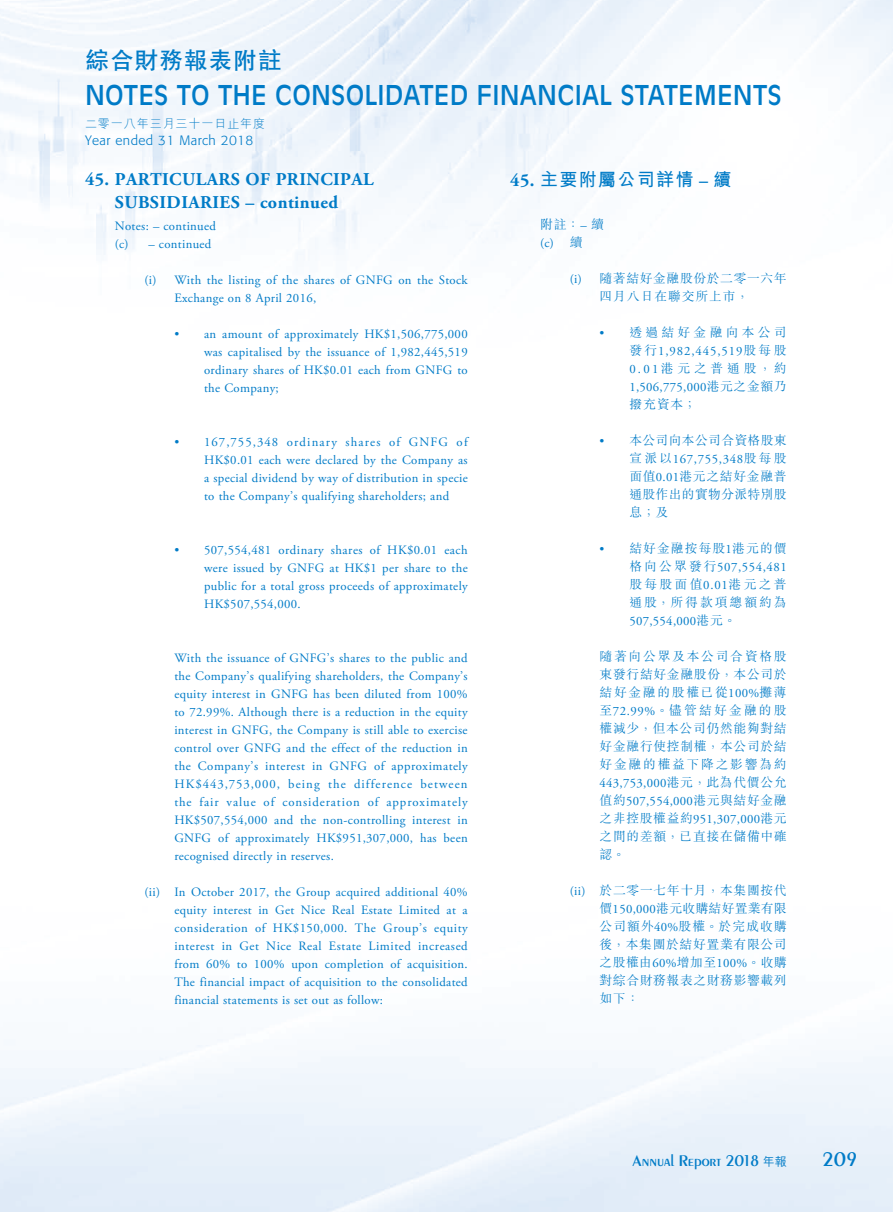
<style>
.page{position:relative;width:893px;height:1212px;background:#fff}
.page>*{position:absolute;margin:0;border:0;box-sizing:border-box;transform-origin:0 0}
.t1{font:27px "Antique Olive Std";letter-spacing:.01em;color:#007bc7;scale:.95 1}
.t2{font:700 24px "C Hei 2 HK";letter-spacing:.03em;color:#007bc7}
.t3{font:600 21px "Peignot LT Std";color:#007bc7}
.t4{font:700 18px/22.5px "Adobe Garamond Pro";letter-spacing:.025em;color:#007bc7;text-align:center}
.t5{font:700 18px "M Hei HK";letter-spacing:.075em;color:#007bc7}
.t6{font:600 16.5px "Peignot LT Std";color:#007bc7}
.t7{font:300 13.5px "Formata";letter-spacing:.03em;color:#007bc7}
.t8{font:12.75px/18px "Adobe Garamond Pro";letter-spacing:.025em;color:#007bc7;text-align:justify}
.t9{font:300 12.75px/18px "M Sung HK";letter-spacing:.055em;color:#007bc7;text-align:justify}
.t10{font:300 12.75px/18px "M Sung HK";letter-spacing:.16em;color:#007bc7}
.t11{font:12.75px "Adobe Garamond Pro";letter-spacing:.07em;color:#007bc7}
.t12{font:12.75px "Adobe Garamond Pro";letter-spacing:.05em;color:#007bc7}
.t13{font:12.75px "Adobe Garamond Pro";letter-spacing:.045em;color:#007bc7}
.t14{font:300 12.75px "M Sung HK";letter-spacing:.03em;color:#007bc7}
.t15{font:300 12.75px "M Sung HK";letter-spacing:.09em;color:#007bc7}
.t16{font:300 12.75px "M Sung HK";letter-spacing:.26em;color:#007bc7}
.t17{font:300 12px "M Hei HK";letter-spacing:.08em;color:#007bc7}
.s1{font-family:"Adobe Garamond Pro"}
.s2{font-family:"Adobe Garamond Pro";font-weight:400}
.s3{font-family:"M Sung HK";font-weight:300}
.s4{font-family:"M Hei HK";font-weight:500;font-size:12px}
</style>
<div class="page">
<h2 class="t2" style="left:85px;top:43px;width:198px">綜合財務報表附註</h2>
<h1 class="t1" style="left:85px;top:79px;width:735px">NOTES TO THE CONSOLIDATED FINANCIAL STATEMENTS</h1>
<p class="t17" style="left:85px;top:115px;width:182px">二零一八年三月三十一日止年度</p>
<p class="t7" style="left:85px;top:132px;width:170px">Year ended 31 March 2018</p>
<h3 class="t4" style="left:85px;top:168px;width:290px">45. PARTICULARS OF PRINCIPAL<br>SUBSIDIARIES – continued</h3>
<p class="t8" style="left:115px;top:217px;width:103px">Notes: – continued (c) – continued</p>
<p class="t8" style="left:174px;top:271px;width:295px;text-indent:-30px">(i) With the listing of the shares of GNFG on the Stock<br>Exchange on 8 April 2016,</p>
<p class="t8" style="left:204px;top:325px;width:265px;text-indent:-30px">• an amount of approximately HK$1,506,775,000 was capitalised by the issuance of 1,982,445,519 ordinary shares of HK$0.01 each from GNFG to the Company;</p>
<p class="t8" style="left:204px;top:433px;width:265px;text-indent:-30px">• 167,755,348 ordinary shares of GNFG of HK$0.01 each were declared by the Company as a special dividend by way of distribution in specie to the Company’s qualifying shareholders; and</p>
<p class="t8" style="left:204px;top:541px;width:265px;text-indent:-30px">• 507,554,481 ordinary shares of HK$0.01 each were issued by GNFG at HK$1 per share to the public for a total gross proceeds of approximately HK$507,554,000.</p>
<p class="t8" style="left:174px;top:649px;width:295px">With the issuance of GNFG’s shares to the public and the Company’s qualifying shareholders, the Company’s equity interest in GNFG has been diluted from 100% to 72.99%. Although there is a reduction in the equity interest in GNFG, the Company is still able to exercise control over GNFG and the effect of the reduction in the Company’s interest in GNFG of approximately HK$443,753,000, being the difference between the fair value of consideration of approximately HK$507,554,000 and the non-controlling interest in GNFG of approximately HK$951,307,000, has been recognised directly in reserves.</p>
<p class="t8" style="left:174px;top:883px;width:295px;text-indent:-30px">(ii) In October 2017, the Group acquired additional 40% equity interest in Get Nice Real Estate Limited at a consideration of HK$150,000. The Group’s equity interest in Get Nice Real Estate Limited increased from 60% to 100% upon completion of acquisition.<br>The financial impact of acquisition to the consolidated financial statements is set out as follow:</p>
<h3 class="t5" style="left:510px;top:166px;width:223px"><span class="s1">45.</span> 主要附屬公司詳情 <span class="s1">–</span> 續</h3>
<p class="t9" style="left:540px;top:214px;width:65px">附註： <span class="s2">–</span> 續</p>
<p class="t8" style="left:540px;top:234px;width:44px">(c) <span class="s3">續</span></p>
<p class="t9" style="left:600px;top:268px;width:189px;text-indent:-30px"><span class="s2">(i)</span> 隨著結好金融股份於二零一六年四月八日在聯交所上市，</p>
<p class="t16" style="left:600px;top:323px;width:189px"><span class="s2">•</span> 透過結好金融向本公司</p>
<p class="t11" style="left:629px;top:343px;width:159px"><span class="s3">發行</span>1,982,445,519<span class="s3">股每股</span></p>
<p class="t9" style="left:629px;top:358px;width:159px"><span class="s2">0.01</span>港元之普通股，約</p>
<p class="t8" style="left:629px;top:378px;width:159px">1,506,775,000<span class="s3">港元之金額乃</span></p>
<p class="t9" style="left:629px;top:394px;width:68px">撥充資本；</p>
<p class="t14" style="left:600px;top:431px;width:189px"><span class="s2">•</span> 本公司向本公司合資格股東</p>
<p class="t12" style="left:629px;top:451px;width:159px"><span class="s3">宣派以</span>167,755,348<span class="s3">股每股</span></p>
<p class="t9" style="left:629px;top:466px;width:159px">面值<span class="s2">0.01</span>港元之結好金融普通股作出的實物分派特別股息；及</p>
<p class="t15" style="left:600px;top:539px;width:189px"><span class="s2">•</span> 結好金融按每股<span class="s2">1</span>港元的價</p>
<p class="t13" style="left:629px;top:559px;width:159px"><span class="s3">格向公眾發行</span>507,554,481</p>
<p class="t10" style="left:629px;top:574px;width:159px">股每股面值<span class="s2">0.01</span>港元之普通股，所得款項總額約為</p>
<p class="t8" style="left:629px;top:612px;width:108px">507,554,000<span class="s3">港元。</span></p>
<p class="t9" style="left:600px;top:646px;width:189px">隨著向公眾及本公司合資格股東發行結好金融股份，本公司於結好金融的股權已從<span class="s2">100%</span>攤薄至<span class="s2">72.99%</span>。儘管結好金融的股權減少，但本公司仍然能夠對結好金融行使控制權，本公司於結好金融的權益下降之影響為約</p>
<p class="t8" style="left:600px;top:774px;width:189px">443,753,000<span class="s3">港元，此為代價公允值約</span>507,554,000<span class="s3">港元與結好金融之非控股權益約</span>951,307,000<span class="s3">港元</span></p>
<p class="t9" style="left:600px;top:826px;width:189px">之間的差額，已直接在儲備中確認。</p>
<p class="t9" style="left:600px;top:880px;width:189px;text-indent:-30px"><span class="s2">(ii)</span> 於二零一七年十月，本集團按代價<span class="s2">150,000</span>港元收購結好置業有限公司額外<span class="s2">40%</span>股權。於完成收購後，本集團於結好置業有限公司之股權由<span class="s2">60%</span>增加至<span class="s2">100%</span>。收購對綜合財務報表之財務影響載列如下：</p>
<p class="t6" style="left:633px;top:1151px;width:156px">Annual Report 2018 <span class="s4">年報</span></p>
<h3 class="t3" style="left:822px;top:1147px;width:37px">209</h3>
</div>
